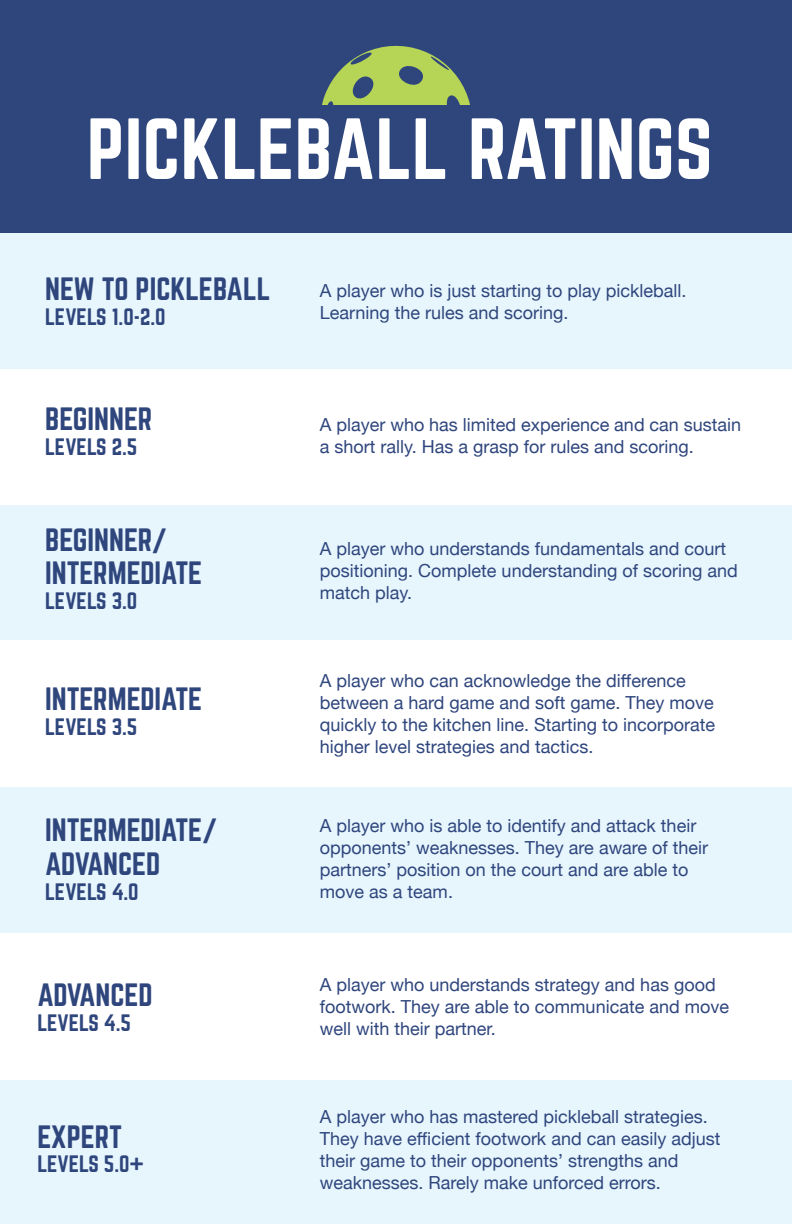
<style>
.page{position:relative;width:792px;height:1224px;background:#fff}
.page>*{position:absolute;margin:0;border:0;box-sizing:border-box;transform-origin:0 0}
.t1{font:75.8px "Norwester";color:#fff}
.t2{font:28.2px/34px "Norwester";color:#2f467d}
.t3{font:20.8px "Norwester";color:#2f467d}
.t4{font:18px/22px "Helvetica Neue";color:#2f467d}
</style>
<div class="page">
<div style="left:0;top:233px;width:792px;height:136px;background:#e7f6fd"></div>
<div style="left:0;top:505px;width:792px;height:135px;background:#e7f6fd"></div>
<div style="left:0;top:787px;width:792px;height:147px;background:#e7f6fd"></div>
<div style="left:0;top:1080px;width:792px;height:144px;background:#e7f6fd"></div>
<div style="left:0;top:0;width:792px;height:233px;background:#2f467d"></div>
<svg style="left:322px;top:45px;width:148px;height:60px"></svg>
<h1 class="t1" style="left:87px;top:113px;width:628px">PICKLEBALL RATINGS</h1>
<h2 class="t2" style="left:45px;top:273px;width:227px">NEW TO PICKLEBALL</h2>
<p class="t3" style="left:45px;top:307px;width:122px">LEVELS 1.0-2.0</p>
<h2 class="t2" style="left:45px;top:403px;width:109px">BEGINNER</h2>
<p class="t3" style="left:45px;top:437px;width:94px">LEVELS 2.5</p>
<h2 class="t2" style="left:45px;top:523px;width:159px">BEGINNER/<br>INTERMEDIATE</h2>
<p class="t3" style="left:45px;top:591px;width:94px">LEVELS 3.0</p>
<h2 class="t2" style="left:45px;top:683px;width:159px">INTERMEDIATE</h2>
<p class="t3" style="left:45px;top:717px;width:94px">LEVELS 3.5</p>
<h2 class="t2" style="left:45px;top:814px;width:174px">INTERMEDIATE/<br>ADVANCED</h2>
<p class="t3" style="left:45px;top:882px;width:95px">LEVELS 4.0</p>
<h2 class="t2" style="left:37px;top:978px;width:117px">ADVANCED</h2>
<p class="t3" style="left:37px;top:1012px;width:95px">LEVELS 4.5</p>
<h2 class="t2" style="left:37px;top:1120px;width:86px">EXPERT</h2>
<p class="t3" style="left:37px;top:1154px;width:108px">LEVELS 5.0+</p>
<p class="t4" style="left:320px;top:280px;width:368px">A player who is just starting to play pickleball.<br>Learning the rules and scoring.</p>
<p class="t4" style="left:320px;top:415px;width:423px">A player who has limited experience and can sustain a short rally. Has a grasp for rules and scoring.</p>
<p class="t4" style="left:320px;top:539px;width:419px">A player who understands fundamentals and court positioning. Complete understanding of scoring and match play.</p>
<p class="t4" style="left:320px;top:670px;width:397px">A player who can acknowledge the difference between a hard game and soft game. They move quickly to the kitchen line. Starting to incorporate higher level strategies and tactics.</p>
<p class="t4" style="left:320px;top:816px;width:390px">A player who is able to identify and attack their opponents’ weaknesses. They are aware of their partners’ position on the court and are able to move as a team.</p>
<p class="t4" style="left:320px;top:974px;width:411px">A player who understands strategy and has good footwork. They are able to communicate and move well with their partner.</p>
<p class="t4" style="left:320px;top:1107px;width:402px">A player who has mastered pickleball strategies.<br>They have efficient footwork and can easily adjust their game to their opponents’ strengths and weaknesses. Rarely make unforced errors.</p>
</div>
